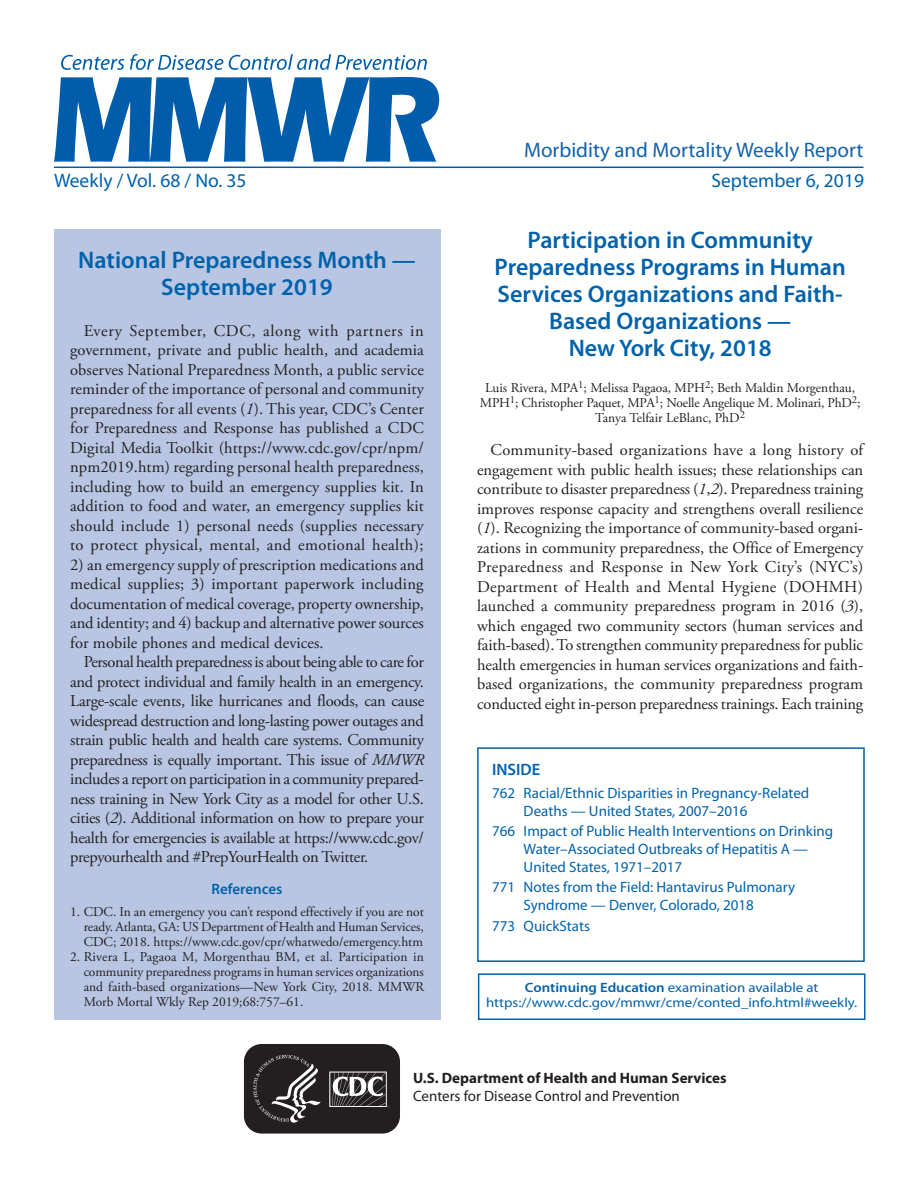
<style>
.page{position:relative;width:918px;height:1188px;background:#fff}
.page>*{position:absolute;margin:0;border:0;box-sizing:border-box;transform-origin:0 0}
.Report_Title{font:600 24px/27px "Myriad Pro";color:#0161ab;text-align:center}
.t1{font:21px "Myriad Pro";color:#1162ae}
.t2{font:19.5px "Myriad Pro";color:#0161ab}
.Paragraph{font:16.5px/19.5px "Adobe Garamond Pro";letter-spacing:-.015em;color:#231f20;text-align:justify}
.inside{font:600 16.5px "Myriad Pro";color:#0161ab}
.t3{font:15px/18px "Myriad Pro";color:#0161ab}
.t4{font:700 15px/18px "Myriad Pro";color:#231f20}
.Ref_Title{font:600 15px "Myriad Pro";color:#0161ab}
.References{font:13.5px/15px "Adobe Garamond Pro";color:#231f20;text-align:justify}
.Author_Names{font:13.5px/15px "Adobe Garamond Pro";letter-spacing:-.01em;color:#231f20;text-align:center}
.ce_callout_box{font:13.5px/15px "Myriad Pro";color:#0161ab;text-align:center;scale:1.1 1}
.s1{font-style:italic}
.s2{font-weight:600}
.s3{font-weight:400}
</style>
<div class="page">
<hr style="left:54px;top:167px;width:810px;height:1px;background:#015dab">
<svg style="left:54px;top:77px;width:385px;height:85px"></svg>
<svg style="left:61px;top:54px;width:366px;height:16px"></svg>
<div style="left:478px;top:973px;width:388px;height:47px;border:2px solid #0161ab"></div>
<svg style="left:243px;top:1045px;width:157px;height:89px;background:#403c3d"></svg>
<div style="left:477px;top:747px;width:388px;height:215px;border:2px solid #0161ab"></div>
<div style="left:54px;top:230px;width:386px;height:790px;background:#b8c6e3"></div>
<p class="t1" style="left:524px;top:137px;width:341px">Morbidity and Mortality Weekly Report</p>
<p class="t2" style="left:54px;top:168px;width:194px">Weekly / Vol. 68 / No. 35</p>
<p class="t2" style="left:711px;top:168px;width:154px">September 6, 2019</p>
<h1 class="Report_Title" style="left:78px;top:246px;width:339px">National Preparedness Month —<br>September 2019</h1>
<p class="Paragraph" style="left:70px;top:321px;width:355px;text-indent:13px">Every September, CDC, along with partners in government, private and public health, and academia observes National Preparedness Month, a public service reminder of the importance of personal and community preparedness for all events (<span class="s1">1</span>). This year, CDC’s Center for Preparedness and Response has published a CDC Digital Media Toolkit (https://www.cdc.gov/cpr/npm/ npm2019.htm) regarding personal health preparedness, including how to build an emergency supplies kit. In addition to food and water, an emergency supplies kit should include 1) personal needs (supplies necessary to protect physical, mental, and emotional health);</p>
<p class="Paragraph" style="left:70px;top:555px;width:355px">2) an emergency supply of prescription medications and medical supplies; 3) important paperwork including documentation of medical coverage, property ownership, and identity; and 4) backup and alternative power sources for mobile phones and medical devices.</p>
<p class="Paragraph" style="left:70px;top:653px;width:356px;text-indent:13px">Personal health preparedness is about being able to care for and protect individual and family health in an emergency.<br>Large-scale events, like hurricanes and floods, can cause widespread destruction and long-lasting power outages and strain public health and health care systems. Community preparedness is equally important. This issue of <span class="s1">MMWR </span>includes a report on participation in a community prepared&shy;ness training in New York City as a model for other U.S. cities (<span class="s1">2</span>). Additional information on how to prepare your health for emergencies is available at https://www.cdc.gov/ prepyourhealth and #PrepYourHealth on Twitter.</p>
<h1 class="Ref_Title" style="left:212px;top:879px;width:72px">References</h1>
<p class="References" style="left:84px;top:904px;width:342px;text-indent:-14px">1. CDC. In an emergency you can’t respond effectively if you are not ready. Atlanta, GA: US Department of Health and Human Services, CDC; 2018. https://www.cdc.gov/cpr/whatwedo/emergency.htm</p>
<p class="References" style="left:84px;top:949px;width:342px;text-indent:-14px">2. Rivera L, Pagaoa M, Morgenthau BM, et al. Participation in community preparedness programs in human services organizations and faith-based organizations—New York City, 2018. MMWR Morb Mortal Wkly Rep 2019;68:757–61.</p>
<h1 class="Report_Title" style="left:495px;top:225px;width:353px">Participation in Community<br>Preparedness Programs in Human<br>Services Organizations and Faith-<br>Based Organizations —<br>New York City, 2018</h1>
<p class="Author_Names" style="left:480px;top:381px;width:382px">Luis Rivera, MPA<sup>1</sup>; Melissa Pagaoa, MPH<sup>2</sup>; Beth Maldin Morgenthau,<br>MPH<sup>1</sup>; Christopher Paquet, MPA<sup>1</sup>; Noelle Angelique M. Molinari, PhD<sup>2</sup>;<br>Tanya Telfair LeBlanc, PhD<sup>2</sup></p>
<p class="Paragraph" style="left:477px;top:441px;width:388px;text-indent:13px">Community-based organizations have a long history of engagement with public health issues; these relationships can contribute to disaster preparedness (<span class="s1">1</span>,<span class="s1">2</span>). Preparedness training improves response capacity and strengthens overall resilience (<span class="s1">1</span>). Recognizing the importance of community-based organi&shy;zations in community preparedness, the Office of Emergency Preparedness and Response in New York City’s (NYC’s)<br>Department of Health and Mental Hygiene (DOHMH) launched a community preparedness program in 2016 (<span class="s1">3</span>), which engaged two community sectors (human services and faith-based). To strengthen community preparedness for public health emergencies in human services organizations and faith&shy;based organizations, the community preparedness program conducted eight in-person preparedness trainings. Each training</p>
<h1 class="inside" style="left:492px;top:759px;width:50px">INSIDE</h1>
<p class="t3" style="left:524px;top:784px;width:287px;text-indent:-32px">762 Racial/Ethnic Disparities in Pregnancy-Related<br>Deaths — United States, 2007–2016</p>
<p class="t3" style="left:524px;top:822px;width:311px;text-indent:-32px">766 Impact of Public Health Interventions on Drinking<br>Water–Associated Outbreaks of Hepatitis A —<br>United States, 1971–2017</p>
<p class="t3" style="left:524px;top:878px;width:273px;text-indent:-31px">771 Notes from the Field: Hantavirus Pulmonary<br>Syndrome — Denver, Colorado, 2018</p>
<p class="t3" style="left:492px;top:916px;width:99px">773 QuickStats</p>
<p class="ce_callout_box" style="left:486px;top:980px;width:339px"><span class="s2">Continuing Education</span> examination available at https://www.cdc.gov/mmwr/cme/conted_info.html#weekly.</p>
<p class="t4" style="left:413px;top:1069px;width:315px">U.S. Department of Health and Human Services<br><span class="s3">Centers for Disease Control and Prevention</span></p>
</div>
